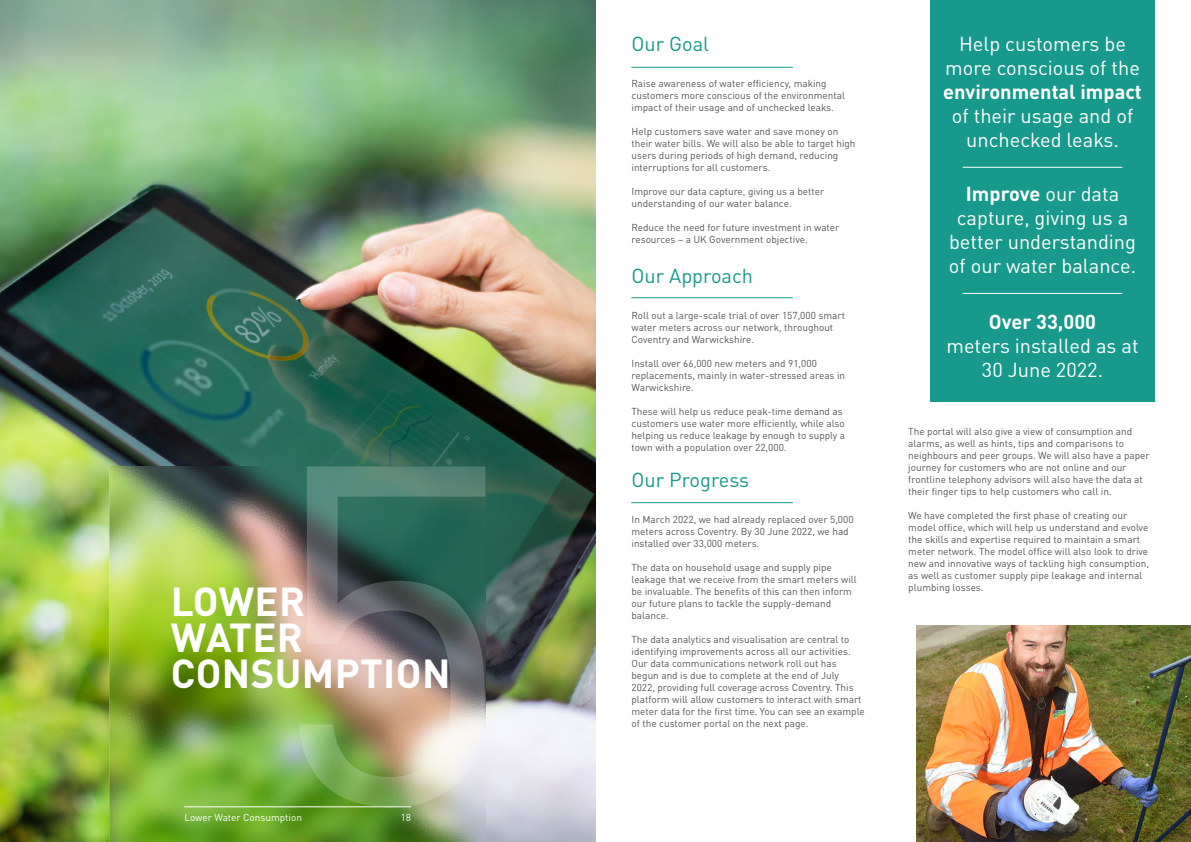
<style>
.page{position:relative;width:1191px;height:842px;background:#fff}
.page>*{position:absolute;margin:0;border:0;box-sizing:border-box;transform-origin:0 0}
.t1{font:700 40px/36px "DINOT";letter-spacing:.01em;color:#fff}
.t2{font:20px/24px "DINOT";color:#fff;text-align:center}
.t3{font:20px "DINOT";color:#17998b}
.t4{font:700 20px "DINOT";color:#fff}
.t5{font:10px/12px "DINOT";color:#55565a}
.t6{font:10px "DINOT";color:#fff}
.s1{font-weight:700}
</style>
<div class="page">
<img style="left:0;top:0;width:595px;height:842px">
<img style="left:110px;top:467px;width:375px;height:375px">
<img style="left:299px;top:466px;width:186px;height:341px">
<hr style="left:184px;top:806px;width:227px;height:1px;background:#fff">
<div style="left:930px;top:0;width:225px;height:401px;background:#17998b"></div>
<hr style="left:631px;top:67px;width:162px;height:1px;background:#17998b">
<hr style="left:631px;top:297px;width:162px;height:1px;background:#17998b">
<hr style="left:631px;top:502px;width:162px;height:1px;background:#17998b">
<hr style="left:962px;top:167px;width:160px;height:1px;background:#fff">
<hr style="left:962px;top:293px;width:160px;height:1px;background:#fff">
<img style="left:917px;top:625px;width:274px;height:217px">
<h1 class="t1" style="left:171px;top:582px;width:281px">LOWER<br>WATER<br>CONSUMPTION</h1>
<p class="t6" style="left:184px;top:811px;width:119px">Lower Water Consumption</p>
<p class="t6" style="left:401px;top:811px;width:12px">18</p>
<h2 class="t3" style="left:631px;top:32px;width:79px">Our Goal</h2>
<p class="t5" style="left:631px;top:78px;width:215px">Raise awareness of water efficiency, making customers more conscious of the environmental impact of their usage and of unchecked leaks.</p>
<p class="t5" style="left:631px;top:126px;width:225px">Help customers save water and save money on their water bills. We will also be able to target high users during periods of high demand, reducing interruptions for all customers.</p>
<p class="t5" style="left:631px;top:186px;width:194px">Improve our data capture, giving us a better understanding of our water balance.</p>
<p class="t5" style="left:631px;top:222px;width:209px">Reduce the need for future investment in water resources – a UK Government objective.</p>
<h2 class="t3" style="left:631px;top:264px;width:123px">Our Approach</h2>
<p class="t5" style="left:631px;top:310px;width:215px">Roll out a large-scale trial of over 157,000 smart water meters across our network, throughout<br>Coventry and Warwickshire.</p>
<p class="t5" style="left:631px;top:358px;width:215px">Install over 66,000 new meters and 91,000 replacements, mainly in water-stressed areas in<br>Warwickshire.</p>
<p class="t5" style="left:631px;top:406px;width:215px">These will help us reduce peak-time demand as customers use water more efficiently, while also helping us reduce leakage by enough to supply a town with a population over 22,000.</p>
<h2 class="t3" style="left:631px;top:468px;width:119px">Our Progress</h2>
<p class="t5" style="left:631px;top:514px;width:224px">In March 2022, we had already replaced over 5,000 meters across Coventry. By 30 June 2022, we had installed over 33,000 meters.</p>
<p class="t5" style="left:631px;top:562px;width:227px">The data on household usage and supply pipe leakage that we receive from the smart meters will be invaluable. The benefits of this can then inform our future plans to tackle the supply-demand balance.</p>
<p class="t5" style="left:631px;top:634px;width:235px">The data analytics and visualisation are central to identifying improvements across all our activities.<br>Our data communications network roll out has begun and is due to complete at the end of July 2022, providing full coverage across Coventry. This platform will allow customers to interact with smart meter data for the first time. You can see an example of the customer portal on the next page.</p>
<h2 class="t2" style="left:945px;top:32px;width:196px">Help customers be more conscious of the</h2>
<h2 class="t4" style="left:943px;top:79px;width:200px">environmental impact</h2>
<h2 class="t2" style="left:951px;top:104px;width:183px">of their usage and of unchecked leaks.</h2>
<h2 class="t2" style="left:949px;top:182px;width:189px"><span class="s1">Improve</span> our data capture, giving us a better understanding of our water balance.</h2>
<h2 class="t4" style="left:989px;top:309px;width:109px">Over 33,000</h2>
<h2 class="t2" style="left:946px;top:333px;width:194px">meters installed as at<br>30 June 2022.</h2>
<p class="t5" style="left:908px;top:425px;width:243px">The portal will also give a view of consumption and alarms, as well as hints, tips and comparisons to neighbours and peer groups. We will also have a paper journey for customers who are not online and our frontline telephony advisors will also have the data at their finger tips to help customers who call in.</p>
<p class="t5" style="left:908px;top:509px;width:242px">We have completed the first phase of creating our model office, which will help us understand and evolve the skills and expertise required to maintain a smart meter network. The model office will also look to drive new and innovative ways of tackling high consumption, as well as customer supply pipe leakage and internal plumbing losses.</p>
</div>
